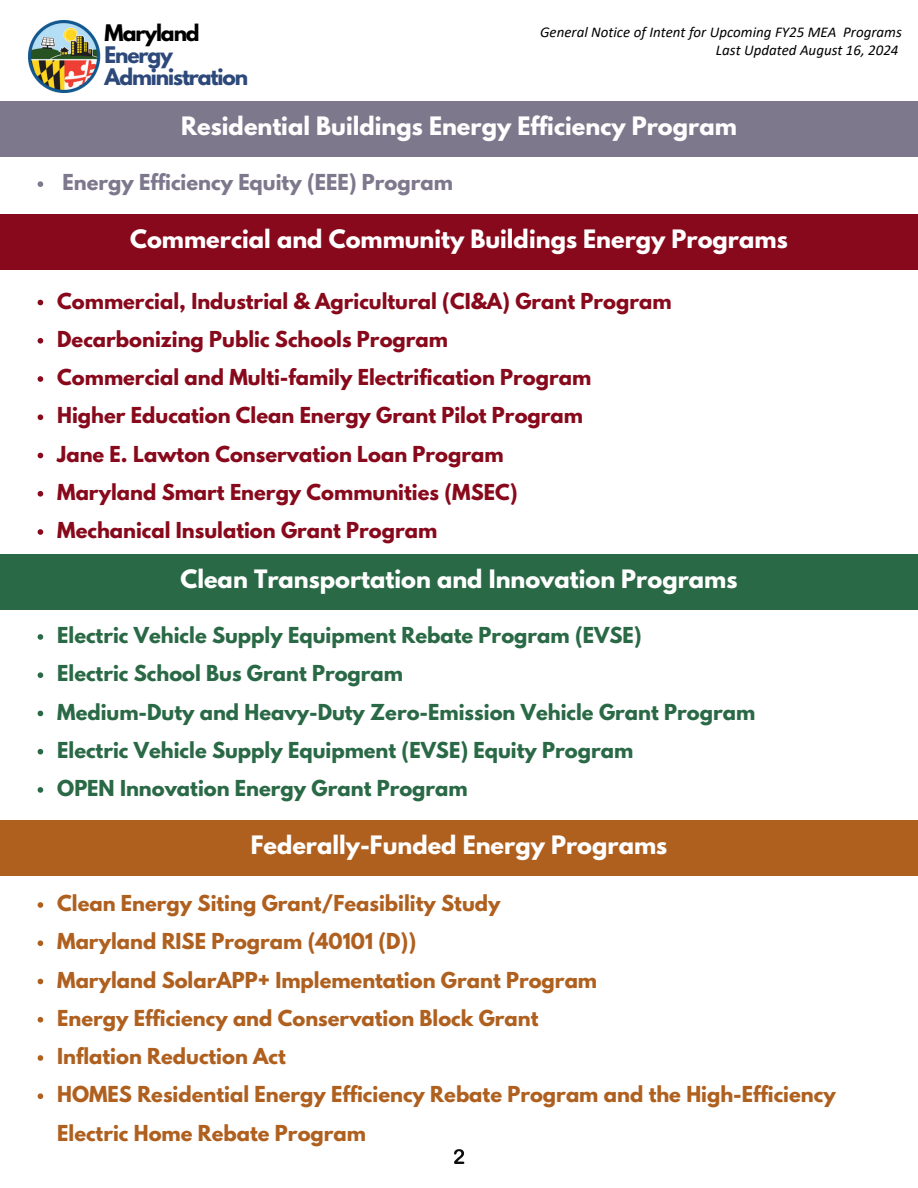
<style>
.page{position:relative;width:918px;height:1188px;background:#fff}
.page>*{position:absolute;margin:0;border:0;box-sizing:border-box;transform-origin:0 0}
.t1{font:700 22.5px "League Spartan";color:#fff}
.t2{font:700 20.25px/22.4px "League Spartan";letter-spacing:-.055em;color:#2d497a}
.t3{font:700 19.5px "League Spartan";color:#88091b}
.t4{font:700 19.5px/38.2px "League Spartan";color:#af601f}
.t5{font:700 19.5px "League Spartan";color:#2a6946}
.t6{font:700 19.5px "League Spartan";color:#7e788d}
.t7{font:italic 15px "Calibri";color:#000}
.s1{color:#000}
</style>
<div class="page">
<svg style="left:38px;top:902px;width:5px;height:6px"></svg>
<svg style="left:38px;top:940px;width:5px;height:6px"></svg>
<svg style="left:38px;top:979px;width:5px;height:5px"></svg>
<svg style="left:38px;top:1017px;width:5px;height:6px"></svg>
<svg style="left:38px;top:1055px;width:5px;height:6px"></svg>
<svg style="left:38px;top:1093px;width:5px;height:6px"></svg>
<div style="left:0;top:101px;width:918px;height:56px;background:#7e788d"></div>
<img style="left:28px;top:20px;width:73px;height:72px">
<div style="left:0;top:215px;width:918px;height:55px;background:#88091b"></div>
<div style="left:0;top:554px;width:918px;height:56px;background:#2a6946"></div>
<div style="left:0;top:820px;width:918px;height:56px;background:#af601f"></div>
<svg style="left:38px;top:634px;width:5px;height:6px"></svg>
<svg style="left:38px;top:672px;width:5px;height:6px"></svg>
<svg style="left:38px;top:711px;width:5px;height:5px"></svg>
<svg style="left:38px;top:749px;width:5px;height:6px"></svg>
<svg style="left:38px;top:787px;width:5px;height:6px"></svg>
<svg style="left:38px;top:300px;width:5px;height:5px"></svg>
<svg style="left:38px;top:338px;width:5px;height:6px"></svg>
<svg style="left:38px;top:376px;width:5px;height:6px"></svg>
<svg style="left:38px;top:414px;width:5px;height:6px"></svg>
<svg style="left:38px;top:453px;width:5px;height:5px"></svg>
<svg style="left:38px;top:491px;width:5px;height:6px"></svg>
<svg style="left:38px;top:529px;width:5px;height:6px"></svg>
<svg style="left:38px;top:181px;width:5px;height:6px"></svg>
<svg style="left:454px;top:1149px;width:10px;height:15px"></svg>
<p class="t2" style="left:105px;top:24px;width:145px"><span class="s1">Maryland<br></span>Energy<br>Administration</p>
<h1 class="t7" style="left:540px;top:26px;width:363px">General Notice of Intent for Upcoming FY25 MEA Programs</h1>
<p class="t7" style="left:716px;top:44px;width:184px">Last Updated August 16, 2024</p>
<p class="t1" style="left:181px;top:115px;width:557px">Residential Buildings Energy Efficiency Program</p>
<p class="t6" style="left:63px;top:173px;width:392px">Energy Efficiency Equity (EEE) Program</p>
<p class="t1" style="left:130px;top:228px;width:659px">Commercial and Community Buildings Energy Programs</p>
<p class="t3" style="left:57px;top:291px;width:616px">Commercial, Industrial &amp; Agricultural (CI&amp;A) Grant Program</p>
<p class="t3" style="left:57px;top:329px;width:392px">Decarbonizing Public Schools Program</p>
<h1 class="t3" style="left:57px;top:368px;width:536px">Commercial and Multi-family Electrification Program</h1>
<p class="t3" style="left:57px;top:406px;width:527px">Higher Education Clean Energy Grant Pilot Program</p>
<p class="t3" style="left:57px;top:444px;width:448px">Jane E. Lawton Conservation Loan Program</p>
<p class="t3" style="left:57px;top:482px;width:462px">Maryland Smart Energy Communities (MSEC)</p>
<p class="t3" style="left:57px;top:521px;width:381px">Mechanical Insulation Grant Program</p>
<p class="t1" style="left:180px;top:567px;width:558px">Clean Transportation and Innovation Programs</p>
<p class="t5" style="left:57px;top:626px;width:586px">Electric Vehicle Supply Equipment Rebate Program (EVSE)</p>
<p class="t5" style="left:57px;top:664px;width:347px">Electric School Bus Grant Program</p>
<p class="t5" style="left:57px;top:702px;width:700px">Medium-Duty and Heavy-Duty Zero-Emission Vehicle Grant Program</p>
<p class="t5" style="left:57px;top:740px;width:578px">Electric Vehicle Supply Equipment (EVSE) Equity Program</p>
<p class="t5" style="left:57px;top:779px;width:412px">OPEN Innovation Energy Grant Program</p>
<p class="t1" style="left:251px;top:834px;width:418px">Federally-Funded Energy Programs</p>
<p class="t4" style="left:57px;top:887px;width:445px">Clean Energy Siting Grant/Feasibility Study</p>
<h2 class="t4" style="left:57px;top:925px;width:361px">Maryland RISE Program (40101 (D))</h2>
<p class="t4" style="left:57px;top:963px;width:541px">Maryland SolarAPP+ Implementation Grant Program</p>
<p class="t4" style="left:57px;top:1001px;width:483px">Energy Efficiency and Conservation Block Grant</p>
<h1 class="t4" style="left:57px;top:1040px;width:230px">Inflation Reduction Act</h1>
<p class="t4" style="left:57px;top:1078px;width:780px">HOMES Residential Energy Efficiency Rebate Program and the High-Efficiency<br>Electric Home Rebate Program</p>
</div>
